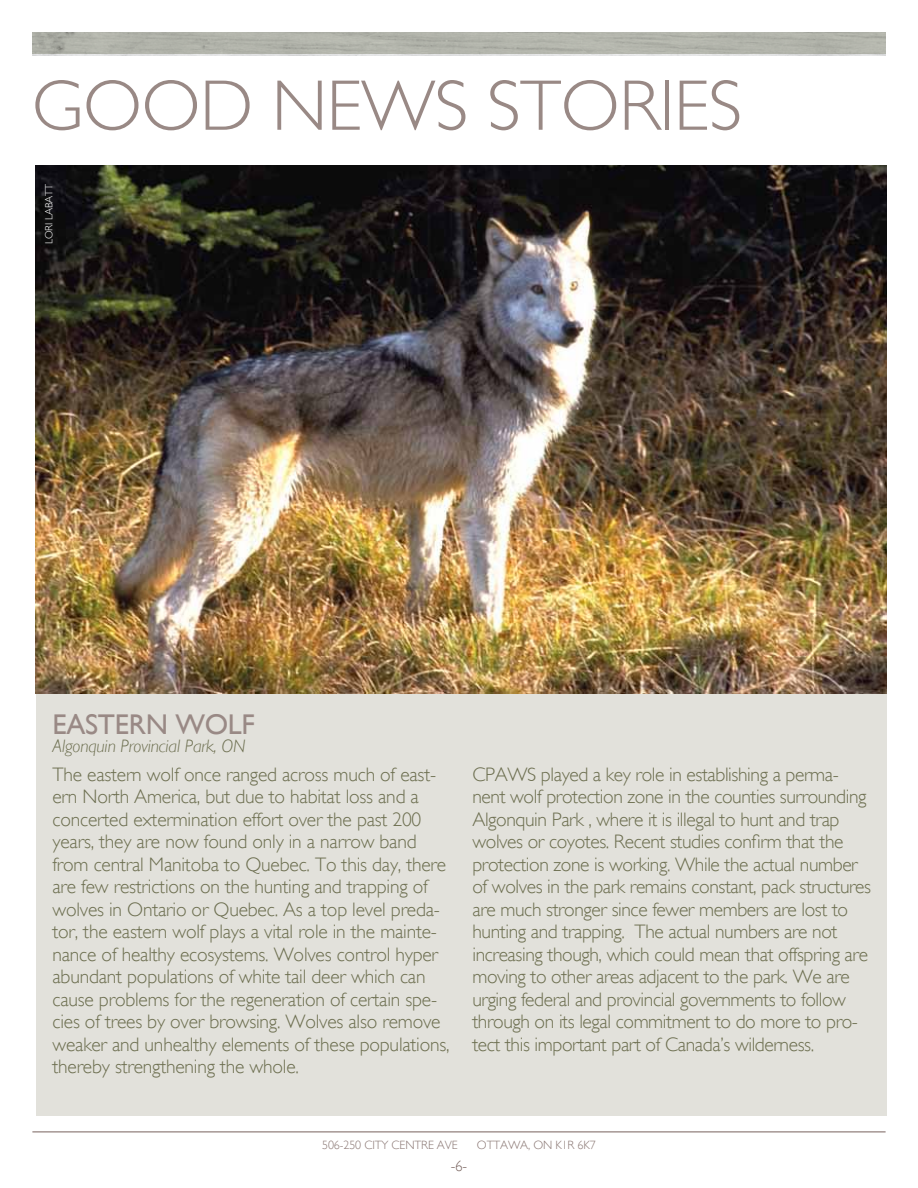
<style>
.page{position:relative;width:918px;height:1188px;background:#fff}
.page>*{position:absolute;margin:0;border:0;box-sizing:border-box;transform-origin:0 0}
.t1{font:300 72px "Gill Sans";letter-spacing:-.01em;color:#998985}
.t2{font:28.5px "Gill Sans";letter-spacing:-.01em;color:#998985}
.t3{font:300 19.5px/22.5px "Gill Sans";letter-spacing:-.01em;color:#6c6e4f}
.t4{font:italic 300 18px "Gill Sans";letter-spacing:-.01em;color:#6c6e4f}
.t5{font:300 15px "Gill Sans";color:#77625d}
.t6{font:300 12px "Gill Sans";letter-spacing:-.01em;color:#887571}
.t7{font:300 10.5px "Gill Sans";color:#fff}
</style>
<div class="page">
<hr style="left:32px;top:1131px;width:854px;height:1px;background:#77625d">
<div style="left:36px;top:571px;width:850px;height:545px;background:#e2e1db"></div>
<img style="left:36px;top:165px;width:850px;height:528px">
<h1 class="t1" style="left:32px;top:64px;width:288px">good news</h1>
<h1 class="t1" style="left:487px;top:64px;width:162px">stories</h1>
<p class="t7" style="left:43px;top:244px;width:62px;rotate:-90deg">Lori Labatt</p>
<h2 class="t2" style="left:52px;top:708px;width:204px">EASTERN WOLF</h2>
<p class="t4" style="left:52px;top:736px;width:194px">Algonquin Provincial Park, ON</p>
<p class="t3" style="left:52px;top:763px;width:399px">The eastern wolf once ranged across much of east&shy;ern North America, but due to habitat loss and a concerted extermination effort over the past 200 years, they are now found only in a narrow band from central Manitoba to Quebec. To this day, there are few restrictions on the hunting and trapping of wolves in Ontario or Quebec. As a top level preda&shy;tor, the eastern wolf plays a vital role in the mainte&shy;nance of healthy ecosystems. Wolves control hyper abundant populations of white tail deer which can cause problems for the regeneration of certain spe&shy;cies of trees by over browsing. Wolves also remove weaker and unhealthy elements of these populations, thereby strengthening the whole.</p>
<p class="t3" style="left:472px;top:763px;width:400px">CPAWS played a key role in establishing a perma&shy;nent wolf protection zone in the counties surrounding Algonquin Park , where it is illegal to hunt and trap wolves or coyotes. Recent studies confirm that the protection zone is working. While the actual number of wolves in the park remains constant, pack structures are much stronger since fewer members are lost to hunting and trapping. The actual numbers are not increasing though, which could mean that offspring are moving to other areas adjacent to the park. We are urging federal and provincial governments to follow through on its legal commitment to do more to pro&shy;tect this important part of Canada’s wilderness.</p>
<p class="t6" style="left:322px;top:1138px;width:78px">506-250 City Cen</p>
<p class="t6" style="left:414px;top:1138px;width:38px">tre Ave</p>
<p class="t6" style="left:477px;top:1138px;width:34px">Ottawa</p>
<p class="t6" style="left:528px;top:1138px;width:69px">, ON K1R 6K7</p>
<p class="t5" style="left:451px;top:1158px;width:18px">-6-</p>
</div>
